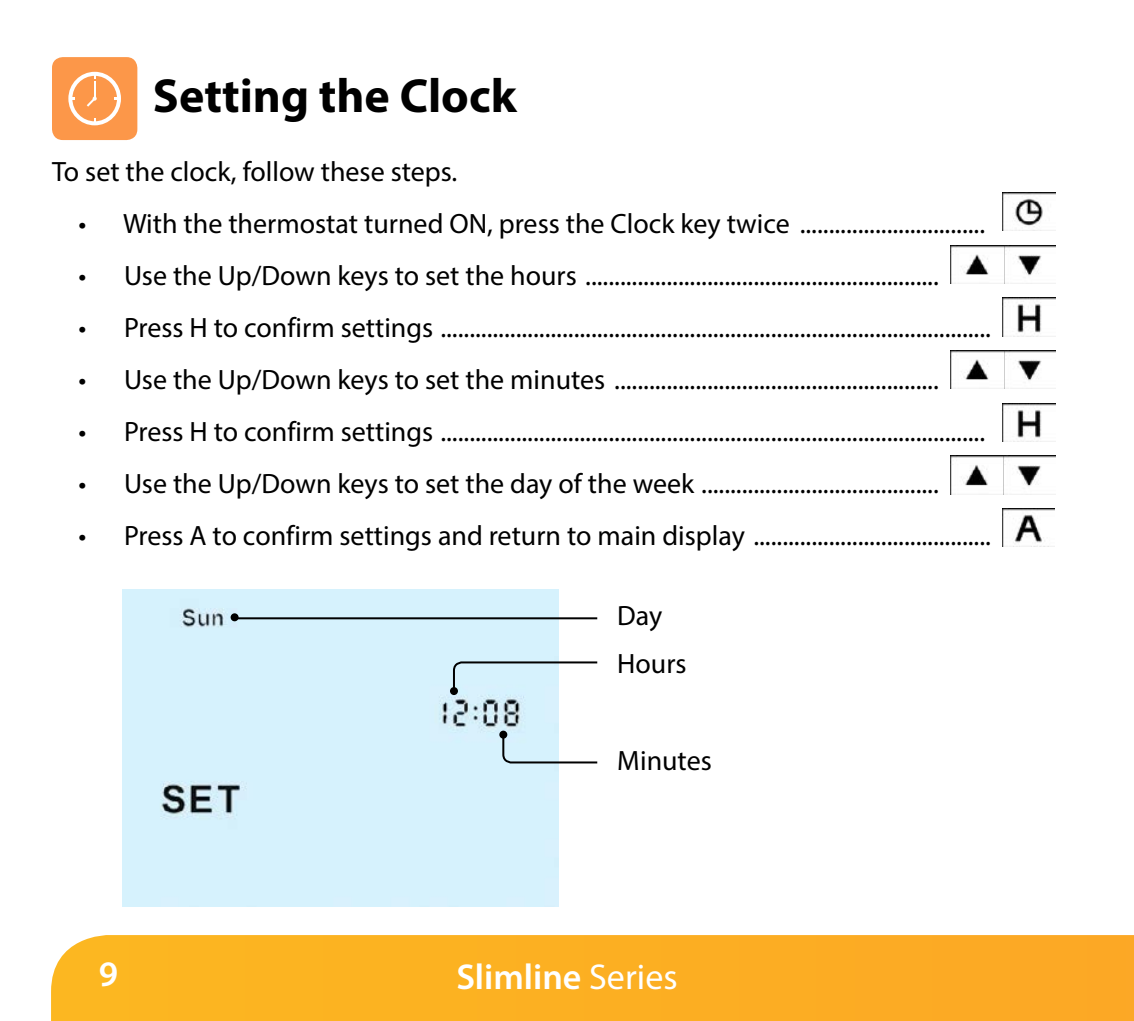
<style>
.page{position:relative;width:1134px;height:1021px;background:#fff}
.page>*{position:absolute;margin:0;border:0;box-sizing:border-box;transform-origin:0 0}
.t1{font:700 48px "Myriad Pro";color:#000}
.t2{font:600 36px "Myriad Pro";color:#fff}
.t3{font:28px/48px "Myriad Pro";color:#000}
.s1{font-weight:400}
</style>
<div class="page">
<div style="left:122px;top:589px;width:436px;height:317px;background:#d6f2fd"></div>
<div style="left:231px;top:613px;width:8px;height:8px;background:#000;border-radius:50%"></div>
<svg style="left:452px;top:660px;width:146px;height:33px"></svg>
<hr style="left:235px;top:617px;width:362px;height:2px;background:#000">
<div style="left:450px;top:687px;width:8px;height:8px;background:#000;border-radius:50%"></div>
<svg style="left:501px;top:732px;width:97px;height:32px"></svg>
<div style="left:499px;top:730px;width:8px;height:8px;background:#000;border-radius:50%"></div>
<div style="left:52px;top:57px;width:85px;height:83px;background:#fc9749;border-radius:11px"></div>
<svg style="left:68px;top:72px;width:53px;height:53px"></svg>
<img style="left:1003px;top:192px;width:52px;height:39px">
<img style="left:1003px;top:298px;width:52px;height:38px">
<img style="left:1002px;top:508px;width:53px;height:38px">
<img style="left:950px;top:245px;width:105px;height:38px">
<img style="left:1003px;top:403px;width:52px;height:38px">
<img style="left:950px;top:456px;width:105px;height:38px">
<img style="left:951px;top:350px;width:105px;height:39px">
<div style="left:51px;top:935px;width:1083px;height:85px;background:#fcaf22"></div>
<h1 class="t1" style="left:153px;top:65px;width:365px">Setting the Clock</h1>
<p class="t3" style="left:52px;top:147px;width:407px">To set the clock, follow these steps.</p>
<p class="t3" style="left:79px;top:199px;width:908px">• With the thermostat turned ON, press the Clock key twice ................................</p>
<p class="t3" style="left:79px;top:251px;width:862px">• Use the Up/Down keys to set the hours .............................................................</p>
<p class="t3" style="left:79px;top:303px;width:914px">• Press H to confirm settings ...............................................................................................</p>
<p class="t3" style="left:79px;top:355px;width:862px">• Use the Up/Down keys to set the minutes ........................................................</p>
<p class="t3" style="left:79px;top:407px;width:908px">• Press H to confirm settings ..............................................................................................</p>
<p class="t3" style="left:79px;top:459px;width:862px">• Use the Up/Down keys to set the day of the week .........................................</p>
<p class="t3" style="left:79px;top:511px;width:914px">• Press A to confirm settings and return to main display .........................................</p>
<p class="t3" style="left:617px;top:591px;width:71px">Day<br>Hours</p>
<p class="t3" style="left:617px;top:735px;width:96px">Minutes</p>
<p class="t2" style="left:99px;top:950px;width:21px">9</p>
<p class="t2" style="left:456px;top:953px;width:223px">Slimline <span class="s1">Series</span></p>
</div>
